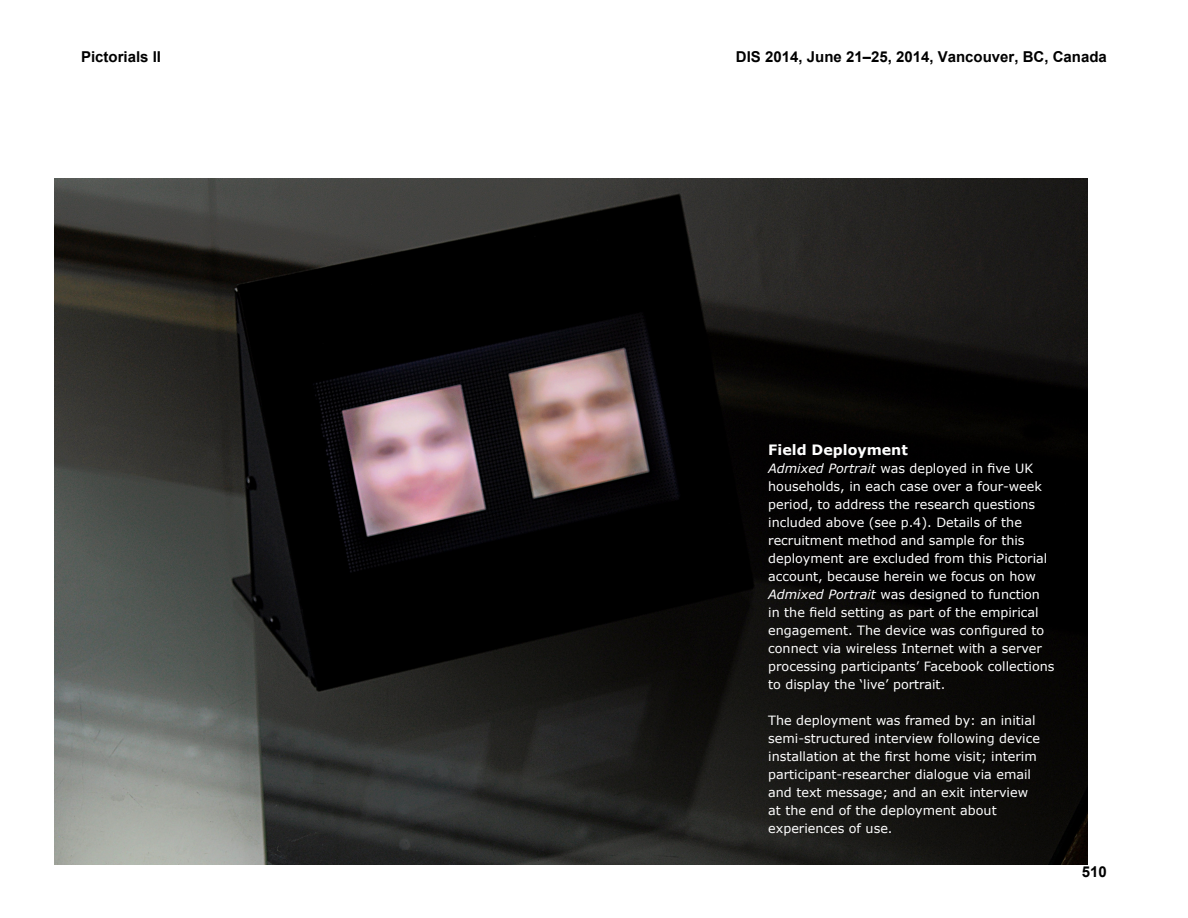
<style>
.page{position:relative;width:1188px;height:918px;background:#fff}
.page>*{position:absolute;margin:0;border:0;box-sizing:border-box;transform-origin:0 0}
.t1{font:700 15px "Arial";color:#000}
.t2{font:700 14.25px "Verdana";color:#fff}
.t3{font:12.75px/18px "Verdana";color:#fff}
.s1{font-style:italic}
</style>
<div class="page">
<img style="left:54px;top:178px;width:1033px;height:687px">
<p class="t1" style="left:81px;top:46px;width:82px">Pictorials II</p>
<p class="t1" style="left:736px;top:46px;width:373px">DIS 2014, June 21–25, 2014, Vancouver, BC, Canada</p>
<p class="t2" style="left:768px;top:440px;width:141px">Field Deployment</p>
<p class="t3" style="left:768px;top:459px;width:288px"><span class="s1">Admixed Portrait</span> was deployed in five UK households, in each case over a four-week period, to address the research questions included above (see p.4). Details of the recruitment method and sample for this deployment are excluded from this Pictorial account, because herein we focus on how <span class="s1">Admixed Portrait</span> was designed to function in the field setting as part of the empirical engagement. The device was configured to connect via wireless Internet with a server processing participants’ Facebook collections to display the ‘live’ portrait.</p>
<p class="t3" style="left:768px;top:711px;width:273px">The deployment was framed by: an initial semi-structured interview following device installation at the first home visit; interim participant-researcher dialogue via email and text message; and an exit interview at the end of the deployment about experiences of use.</p>
<p class="t1" style="left:1082px;top:862px;width:27px">510</p>
</div>
